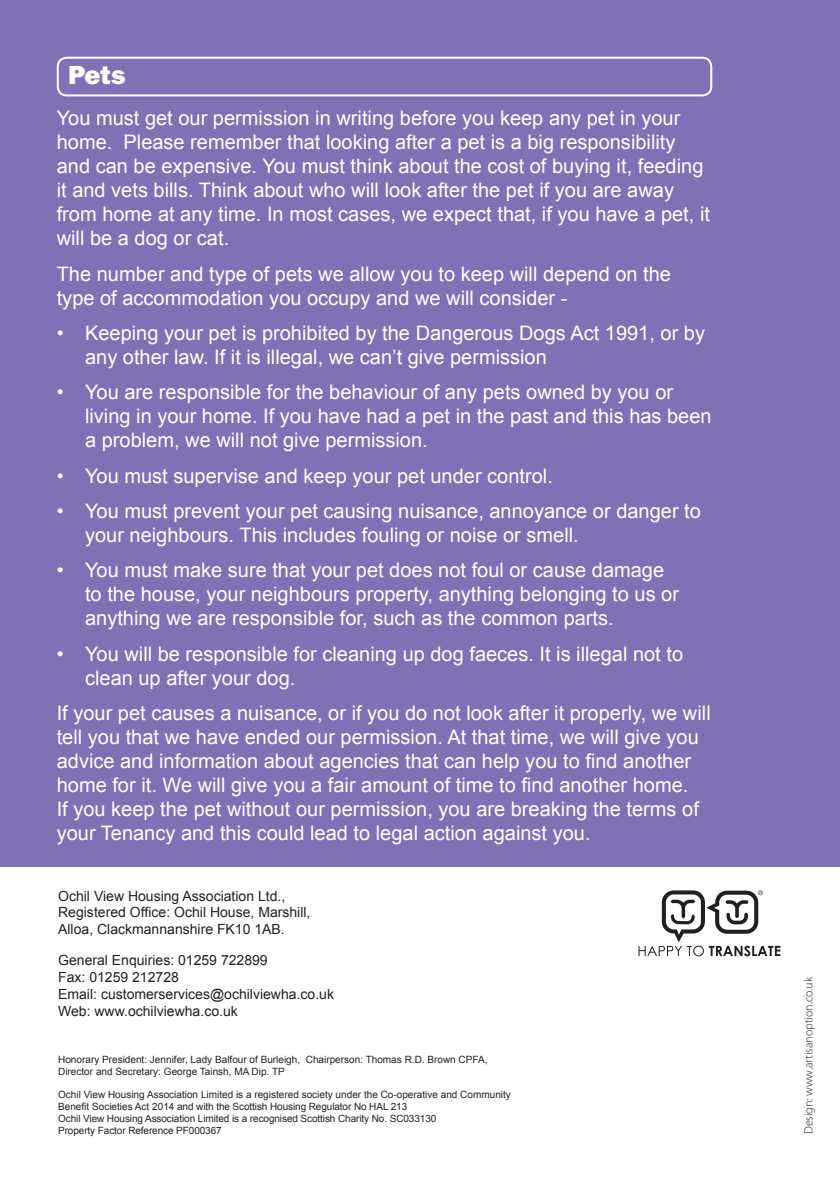
<style>
.page{position:relative;width:840px;height:1191px;background:#fff}
.page>*{position:absolute;margin:0;border:0;box-sizing:border-box;transform-origin:0 0}
.t1{font:800 26px "Franklin Gothic IT Cby BT";color:#fff}
.t2{font:20px/24px "Arial";color:#fff}
.t3{font:14px/16.8px "Arial";color:#231f20}
.t4{font:300 12px "Myriad Pro";color:#231f20}
.t5{font:10px/12px "Arial";color:#231f20}
</style>
<div class="page">
<div style="left:0;top:0;width:839px;height:1191px;background:#7f71b3"></div>
<div style="left:0;top:867px;width:839px;height:324px;background:#fff"></div>
<div style="left:57px;top:57px;width:654px;height:39px;border:2px solid #fff;border-radius:9px"></div>
<svg style="left:638px;top:890px;width:142px;height:66px"></svg>
<h1 class="t1" style="left:68px;top:58px;width:59px">Pets</h1>
<p class="t2" style="left:57px;top:106px;width:654px">You must get our permission in writing before you keep any pet in your home. Please remember that looking after a pet is a big responsibility and can be expensive. You must think about the cost of buying it, feeding it and vets bills. Think about who will look after the pet if you are away from home at any time. In most cases, we expect that, if you have a pet, it will be a dog or cat.</p>
<p class="t2" style="left:57px;top:261px;width:615px">The number and type of pets we allow you to keep will depend on the type of accommodation you occupy and we will consider -</p>
<p class="t2" style="left:85px;top:321px;width:621px;text-indent:-28px">• Keeping your pet is prohibited by the Dangerous Dogs Act 1991, or by any other law. If it is illegal, we can’t give permission</p>
<p class="t2" style="left:85px;top:380px;width:627px;text-indent:-28px">• You are responsible for the behaviour of any pets owned by you or living in your home. If you have had a pet in the past and this has been a problem, we will not give permission.</p>
<p class="t2" style="left:57px;top:463px;width:497px">• You must supervise and keep your pet under control.</p>
<p class="t2" style="left:85px;top:499px;width:617px;text-indent:-28px">• You must prevent your pet causing nuisance, annoyance or danger to your neighbours. This includes fouling or noise or smell.</p>
<p class="t2" style="left:85px;top:558px;width:595px;text-indent:-28px">• You must make sure that your pet does not foul or cause damage to the house, your neighbours property, anything belonging to us or anything we are responsible for, such as the common parts.</p>
<p class="t2" style="left:85px;top:641px;width:599px;text-indent:-28px">• You will be responsible for cleaning up dog faeces. It is illegal not to clean up after your dog.</p>
<p class="t2" style="left:57px;top:701px;width:655px">If your pet causes a nuisance, or if you do not look after it properly, we will tell you that we have ended our permission. At that time, we will give you advice and information about agencies that can help you to find another home for it. We will give you a fair amount of time to find another home.<br>If you keep the pet without our permission, you are breaking the terms of your Tenancy and this could lead to legal action against you.</p>
<p class="t3" style="left:58px;top:887px;width:254px">Ochil View Housing Association Ltd.,<br>Registered Office: Ochil House, Marshill,<br>Alloa, Clackmannanshire FK10 1AB.</p>
<p class="t3" style="left:58px;top:952px;width:277px">General Enquiries: 01259 722899<br>Fax: 01259 212728<br>Email: customerservices@ochilviewha.co.uk<br>Web: www.ochilviewha.co.uk</p>
<p class="t5" style="left:58px;top:1053px;width:430px">Honorary President: Jennifer, Lady Balfour of Burleigh, Chairperson: Thomas R.D. Brown CPFA,<br>Director and Secretary: George Tainsh, MA Dip. TP</p>
<p class="t5" style="left:58px;top:1088px;width:454px">Ochil View Housing Association Limited is a registered society under the Co-operative and Community Benefit Societies Act 2014 and with the Scottish Housing Regulator No HAL 213<br>Ochil View Housing Association Limited is a recognised Scottish Charity No. SC033130<br>Property Factor Reference PF000367</p>
<p class="t4" style="left:801px;top:1134px;width:159px;rotate:-90deg">Design: www.artisanoption.co.uk</p>
</div>
